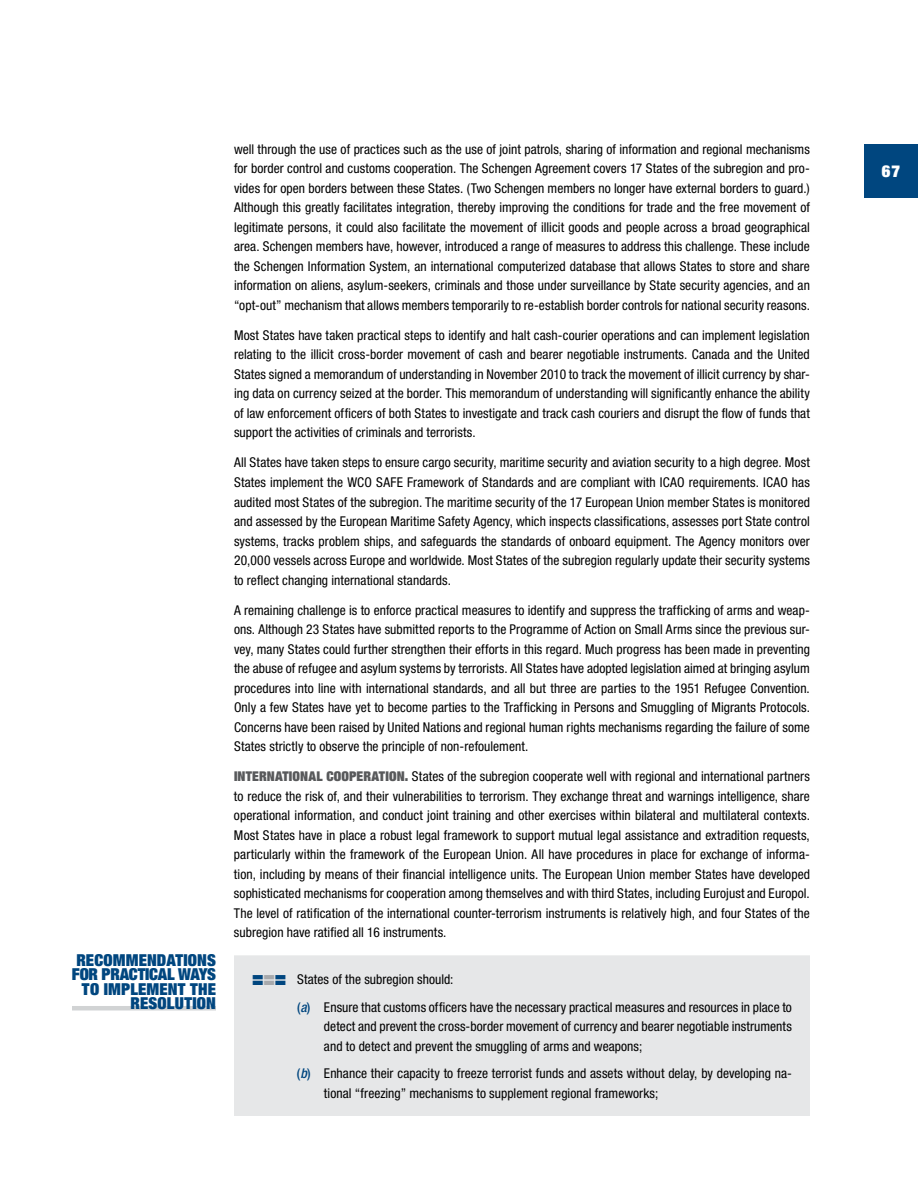
<style>
.page{position:relative;width:918px;height:1188px;background:#fff}
.page>*{position:absolute;margin:0;border:0;box-sizing:border-box;transform-origin:0 0}
.t1{font:900 condensed 16.5px/14.4px "Helvetica Neue LT Std";letter-spacing:.01em;color:#00467f;text-align:right}
.t2{font:900 condensed 16.5px "Helvetica Neue LT Std";color:#fff}
.t3{font:condensed 13.5px/19.5px "Helvetica Neue LT Std";letter-spacing:.005em;color:#000;text-align:justify}
.s1{font-weight:900;color:#58595b}
.s2{color:#00467f}
.s3{color:#a7a9ac}
.s4{font-weight:500;color:#00467f}
.s5{font-weight:500;font-style:italic;color:#00467f}
</style>
<div class="page">
<div style="left:864px;top:144px;width:54px;height:54px;background:#00467f"></div>
<div style="left:234px;top:955px;width:576px;height:161px;background:#e6e7e8"></div>
<hr style="left:72px;top:1006px;width:144px;height:4px;background:#d1d3d4">
<p class="t1" style="left:72px;top:952px;width:146px">RECOMMENDATIONS<br>FOR PRACTICAL WAYS<br>TO IMPLEMENT THE<br>RESOLUTION</p>
<p class="t3" style="left:234px;top:139px;width:578px">well through the use of practices such as the use of joint patrols, sharing of information and regional mechanisms for border control and customs cooperation. The Schengen Agreement covers 17 States of the subregion and pro&shy;vides for open borders between these States. (Two Schengen members no longer have external borders to guard.)<br>Although this greatly facilitates integration, thereby improving the conditions for trade and the free movement of legitimate persons, it could also facilitate the movement of illicit goods and people across a broad geographical area. Schengen members have, however, introduced a range of measures to address this challenge. These include the Schengen Information System, an international computerized database that allows States to store and share information on aliens, asylum-seekers, criminals and those under surveillance by State security agencies, and an “opt-out” mechanism that allows members temporarily to re-establish border controls for national security reasons.</p>
<p class="t3" style="left:234px;top:325px;width:578px">Most States have taken practical steps to identify and halt cash-courier operations and can implement legislation relating to the illicit cross-border movement of cash and bearer negotiable instruments. Canada and the United States signed a memorandum of understanding in November 2010 to track the movement of illicit currency by shar&shy;ing data on currency seized at the border. This memorandum of understanding will significantly enhance the ability of law enforcement officers of both States to investigate and track cash couriers and disrupt the flow of funds that support the activities of criminals and terrorists.</p>
<p class="t3" style="left:234px;top:453px;width:577px">All States have taken steps to ensure cargo security, maritime security and aviation security to a high degree. Most States implement the WCO SAFE Framework of Standards and are compliant with ICAO requirements. ICAO has audited most States of the subregion. The maritime security of the 17 European Union member States is monitored and assessed by the European Maritime Safety Agency, which inspects classifications, assesses port State control systems, tracks problem ships, and safeguards the standards of onboard equipment. The Agency monitors over 20,000 vessels across Europe and worldwide. Most States of the subregion regularly update their security systems to reflect changing international standards.</p>
<p class="t3" style="left:234px;top:600px;width:578px">A remaining challenge is to enforce practical measures to identify and suppress the trafficking of arms and weap&shy;ons. Although 23 States have submitted reports to the Programme of Action on Small Arms since the previous sur&shy;vey, many States could further strengthen their efforts in this regard. Much progress has been made in preventing the abuse of refugee and asylum systems by terrorists. All States have adopted legislation aimed at bringing asylum procedures into line with international standards, and all but three are parties to the 1951 Refugee Convention.<br>Only a few States have yet to become parties to the Trafficking in Persons and Smuggling of Migrants Protocols.<br>Concerns have been raised by United Nations and regional human rights mechanisms regarding the failure of some States strictly to observe the principle of non-refoulement.</p>
<p class="t3" style="left:234px;top:767px;width:578px"><span class="s1">INTERNATIONAL COOPERATION.</span> States of the subregion cooperate well with regional and international partners to reduce the risk of, and their vulnerabilities to terrorism. They exchange threat and warnings intelligence, share operational information, and conduct joint training and other exercises within bilateral and multilateral contexts.<br>Most States have in place a robust legal framework to support mutual legal assistance and extradition requests, particularly within the framework of the European Union. All have procedures in place for exchange of informa&shy;tion, including by means of their financial intelligence units. The European Union member States have developed sophisticated mechanisms for cooperation among themselves and with third States, including Eurojust and Europol.<br>The level of ratification of the international counter-terrorism instruments is relatively high, and four States of the subregion have ratified all 16 instruments.</p>
<p class="t3" style="left:297px;top:966px;width:496px;line-height:27.6px;text-indent:-45px"><span class="s2">•</span><span class="s3">•</span><span class="s2">•</span> States of the subregion should:<br><span class="s4">(</span><span class="s5">a</span><span class="s4">)</span> Ensure that customs officers have the necessary practical measures and resources in place to</p>
<p class="t3" style="left:324px;top:1017px;width:469px">detect and prevent the cross-border movement of currency and bearer negotiable instruments and to detect and prevent the smuggling of arms and weapons;</p>
<p class="t3" style="left:324px;top:1064px;width:470px;text-indent:-27px"><span class="s4">(</span><span class="s5">b</span><span class="s4">)</span> Enhance their capacity to freeze terrorist funds and assets without delay, by developing na&shy;tional “freezing” mechanisms to supplement regional frameworks;</p>
<p class="t2" style="left:882px;top:160px;width:20px">67</p>
</div>
